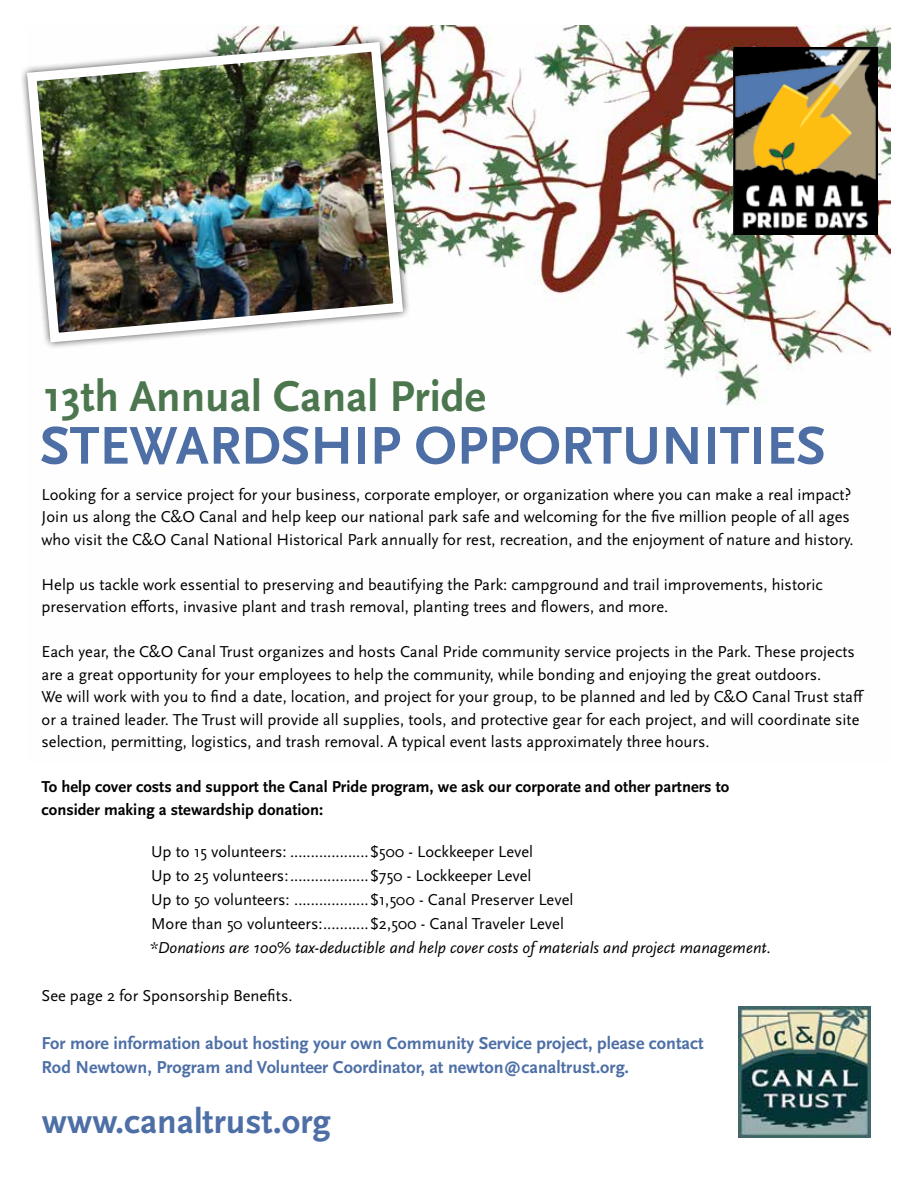
<style>
.page{position:relative;width:918px;height:1188px;background:#fff}
.page>*{position:absolute;margin:0;border:0;box-sizing:border-box;transform-origin:0 0}
.t1{font:700 55.5px "Scala Sans OT";color:#4d6fa6}
.t2{font:700 45px "Scala Sans OT";color:#4b764e}
.t3{font:700 36px "Scala Sans OT";color:#4d6fa6}
.t4{font:700 18px/24px "Scala Sans OT";color:#4d6fa6}
.t5{font:16.5px/22.5px "Scala Sans OT";color:#000}
.t6{font:700 16.5px/22.5px "Scala Sans OT";color:#000}
.t7{font:italic 16.5px "Scala Sans OT";color:#000}
</style>
<div class="page">
<img style="left:236px;top:26px;width:655px;height:380px">
<img style="left:734px;top:48px;width:144px;height:187px">
<div style="left:19px;top:34px;width:392px;height:316px;background:#000;opacity:.75"></div>
<img style="left:22px;top:37px;width:386px;height:310px">
<img style="left:739px;top:1007px;width:131px;height:130px">
<h2 class="t2" style="left:44px;top:372px;width:444px">13th Annual Canal Pride</h2>
<h1 class="t1" style="left:40px;top:415px;width:787px">STEWARDSHIP OPPORTUNITIES</h1>
<p class="t5" style="left:42px;top:483px;width:814px">Looking for a service project for your business, corporate employer, or organization where you can make a real impact?<br>Join us along the C&amp;O Canal and help keep our national park safe and welcoming for the five million people of all ages who visit the C&amp;O Canal National Historical Park annually for rest, recreation, and the enjoyment of nature and history.</p>
<p class="t5" style="left:42px;top:573px;width:783px">Help us tackle work essential to preserving and beautifying the Park: campground and trail improvements, historic preservation efforts, invasive plant and trash removal, planting trees and flowers, and more.</p>
<p class="t5" style="left:42px;top:641px;width:824px">Each year, the C&amp;O Canal Trust organizes and hosts Canal Pride community service projects in the Park. These projects are a great opportunity for your employees to help the community, while bonding and enjoying the great outdoors.<br>We will work with you to find a date, location, and project for your group, to be planned and led by C&amp;O Canal Trust staff or a trained leader. The Trust will provide all supplies, tools, and protective gear for each project, and will coordinate site selection, permitting, logistics, and trash removal. A typical event lasts approximately three hours.</p>
<p class="t6" style="left:42px;top:776px;width:689px">To help cover costs and support the Canal Pride program, we ask our corporate and other partners to consider making a stewardship donation:</p>
<p class="t5" style="left:151px;top:840px;width:424px;line-height:24px">Up to 15 volunteers: ...................$500 - Lockkeeper Level<br>Up to 25 volunteers:...................$750 - Lockkeeper Level<br>Up to 50 volunteers: ..................$1,500 - Canal Preserver Level More than 50 volunteers:...........$2,500 - Canal Traveler Level</p>
<p class="t7" style="left:150px;top:938px;width:623px">*Donations are 100% tax-deductible and help cover costs of materials and project management.</p>
<p class="t5" style="left:42px;top:984px;width:252px">See page 2 for Sponsorship Benefits.</p>
<p class="t4" style="left:42px;top:1031px;width:664px">For more information about hosting your own Community Service project, please contact<br>Rod Newtown, Program and Volunteer Coordinator, at newton@canaltrust.org.</p>
<h3 class="t3" style="left:42px;top:1101px;width:290px">www.canaltrust.org</h3>
</div>
